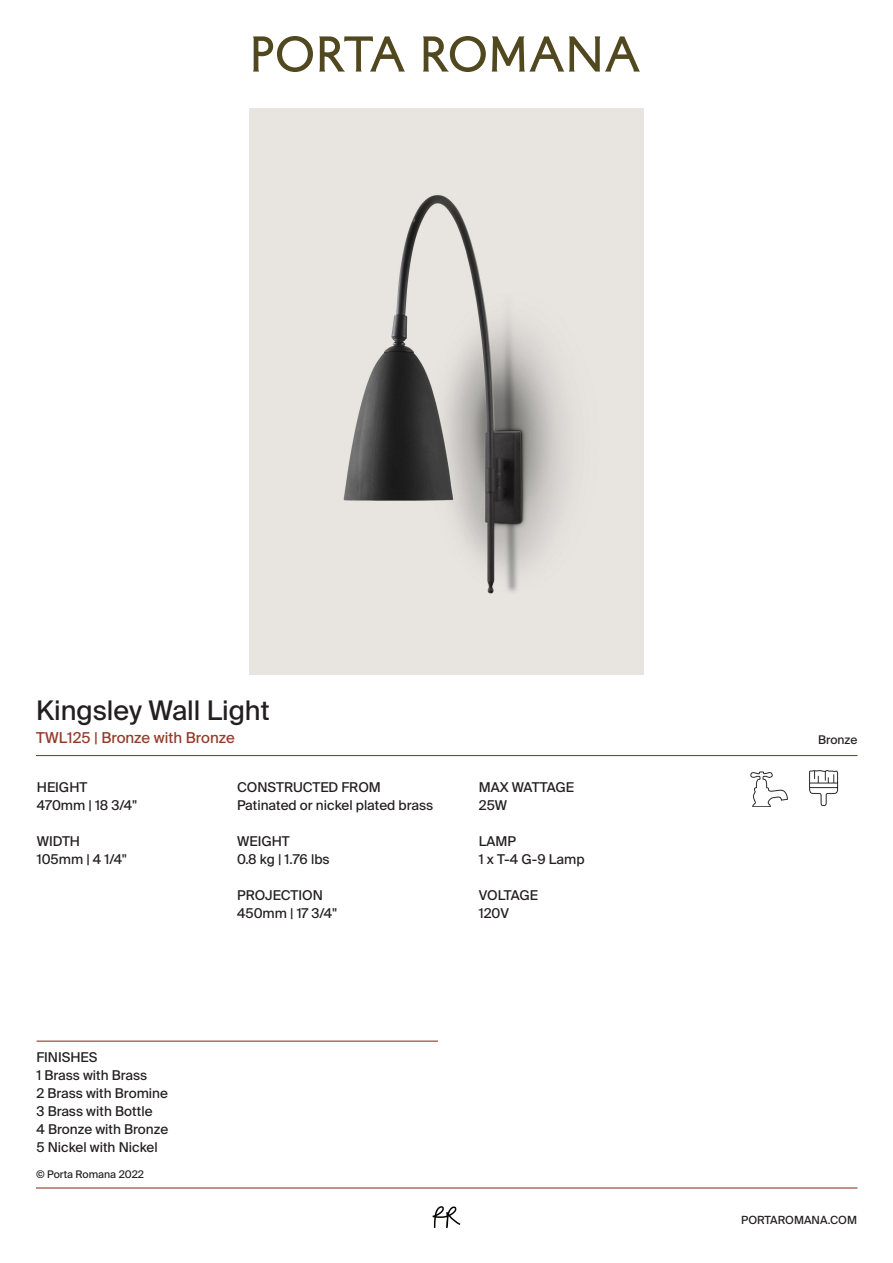
<style>
.page{position:relative;width:893px;height:1263px;background:#fff}
.page>*{position:absolute;margin:0;border:0;box-sizing:border-box;transform-origin:0 0}
.t1{font:27px "Suisse Intl";color:#231f20}
.t2{font:15px "Suisse Intl";color:#943b2a}
.t3{font:13.5px/18px "Suisse Intl";color:#231f20}
.t4{font:12px "Suisse Intl";color:#231f20}
.t5{font:11.25px "Suisse Intl";color:#231f20}
.t6{font:10.5px "Suisse Intl";color:#231f20}
</style>
<div class="page">
<hr style="left:36px;top:755px;width:821px;height:1px;background:#943b2a">
<img style="left:250px;top:108px;width:393px;height:566px">
<svg style="left:253px;top:36px;width:60px;height:36px"></svg>
<svg style="left:319px;top:36px;width:86px;height:36px"></svg>
<svg style="left:423px;top:36px;width:63px;height:36px"></svg>
<svg style="left:492px;top:36px;width:148px;height:36px"></svg>
<hr style="left:36px;top:1040px;width:402px;height:2px;background:#943b2a">
<svg style="left:433px;top:1206px;width:27px;height:22px"></svg>
<hr style="left:36px;top:1187px;width:821px;height:1px;background:#943b2a">
<img style="left:750px;top:772px;width:37px;height:35px">
<img style="left:809px;top:771px;width:30px;height:35px">
<h1 class="t1" style="left:36px;top:695px;width:235px">Kingsley Wall Light</h1>
<p class="t2" style="left:36px;top:729px;width:200px">TWL125 | Bronze with Bronze</p>
<p class="t4" style="left:818px;top:733px;width:41px">Bronze</p>
<p class="t3" style="left:37px;top:778px;width:101px">HEIGHT<br>470mm | 18 3/4"</p>
<p class="t3" style="left:37px;top:832px;width:91px">WIDTH<br>105mm | 4 1/4"</p>
<p class="t3" style="left:36px;top:1048px;width:133px">FINISHES<br>1 Brass with Brass<br>2 Brass with Bromine<br>3 Brass with Bottle<br>4 Bronze with Bronze<br>5 Nickel with Nickel</p>
<p class="t6" style="left:36px;top:1168px;width:109px">© Porta Romana 2022</p>
<p class="t3" style="left:237px;top:778px;width:198px">CONSTRUCTED FROM<br>Patinated or nickel plated brass</p>
<p class="t3" style="left:237px;top:832px;width:94px">WEIGHT<br>0.8 kg | 1.76 lbs</p>
<p class="t3" style="left:237px;top:886px;width:101px">PROJECTION<br>450mm | 17 3/4"</p>
<p class="t3" style="left:479px;top:778px;width:97px">MAX WATTAGE<br>25W</p>
<p class="t3" style="left:479px;top:832px;width:107px">LAMP<br>1 x T-4 G-9 Lamp</p>
<p class="t3" style="left:479px;top:886px;width:61px">VOLTAGE<br>120V</p>
<p class="t5" style="left:741px;top:1213px;width:117px">PORTAROMANA.COM</p>
</div>
